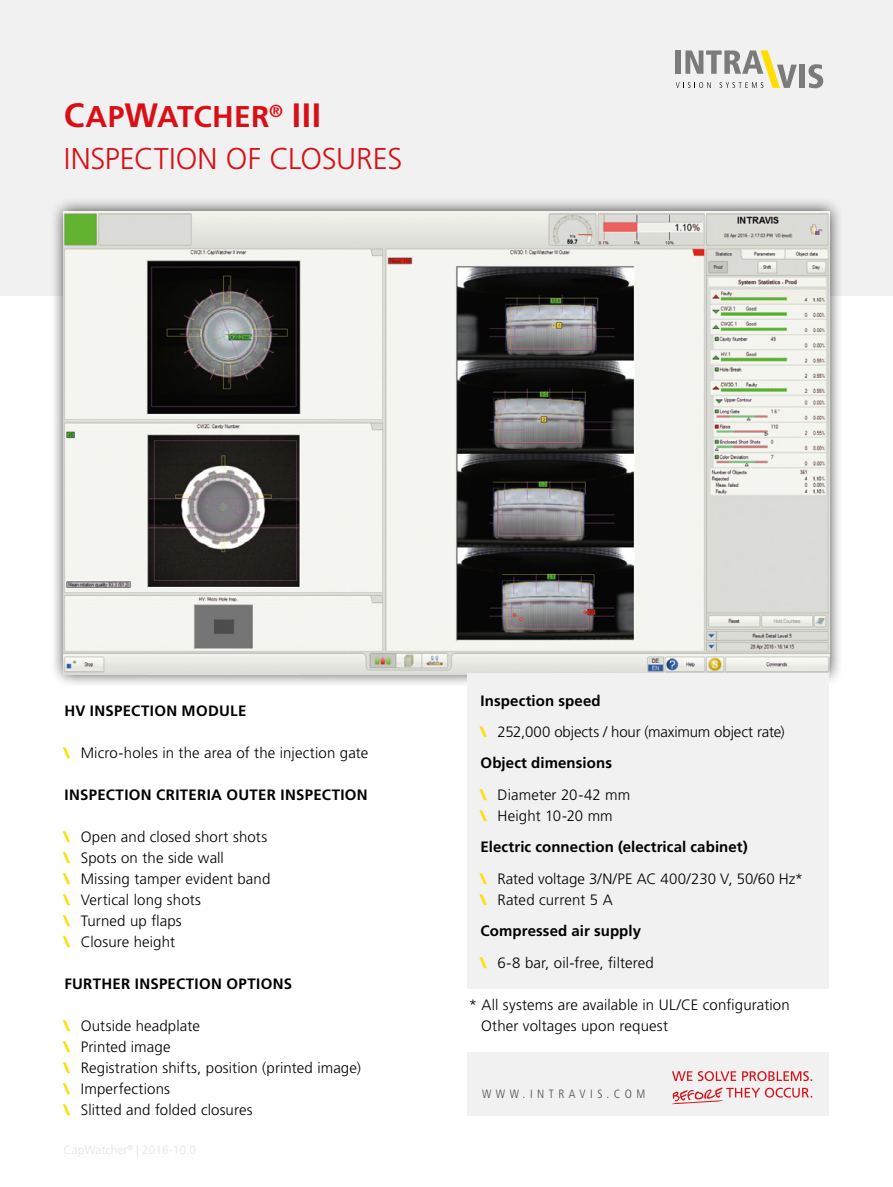
<style>
.page{position:relative;width:893px;height:1187px;background:#fff}
.page>*{position:absolute;margin:0;border:0;box-sizing:border-box;transform-origin:0 0}
.t1{font:300 30px/42px "Frutiger LT Std";letter-spacing:-.005em;color:#d90f16}
.t2{font:300 15px/21px "Frutiger LT Std";letter-spacing:.01em;color:#000}
.t3{font:700 15px/32.2px "Frutiger LT Std";letter-spacing:.02em;color:#000}
.t4{font:300 15px/30.8px "Frutiger LT Std";letter-spacing:-.01em;color:#000}
.t5{font:300 condensed 12px "Frutiger LT Std";letter-spacing:.375em;color:#4a4a49}
.s1{font-weight:700;font-size:33.75px}
.s2{font-weight:700}
.s3{font-weight:900;color:#fd0}
.s4{font-weight:300}
</style>
<div class="page">
<div style="left:0;top:0;width:893px;height:295px;background:#f1f1f1"></div>
<svg style="left:676px;top:50px;width:121px;height:38px"></svg>
<div style="left:799px;top:65px;width:6px;height:23px;background:#7c7b7b"></div>
<svg style="left:808px;top:64px;width:15px;height:24px"></svg>
<div style="left:50px;top:197px;width:793px;height:491px;background:#000;opacity:.75"></div>
<img style="left:64px;top:211px;width:765px;height:463px">
<div style="left:468px;top:1051px;width:361px;height:64px;background:#f1f1f1"></div>
<div style="left:468px;top:673px;width:361px;height:315px;background:#f1f1f1"></div>
<svg style="left:672px;top:1071px;width:140px;height:9px"></svg>
<svg style="left:672px;top:1087px;width:140px;height:17px"></svg>
<h1 class="t1" style="left:64px;top:96px;width:340px"><span class="s1">C</span><span class="s2">AP</span><span class="s1">W</span><span class="s2">ATCHER</span><sup>®</sup> <span class="s1">III<br></span>INSPECTION OF CLOSURES</h1>
<p class="t3" style="left:64px;top:694px;width:183px">HV INSPECTION MODULE</p>
<p class="t2" style="left:64px;top:742px;width:306px"><span class="s3">\</span> Micro-holes in the area of the injection gate</p>
<p class="t3" style="left:65px;top:778px;width:305px">INSPECTION CRITERIA OUTER INSPECTION</p>
<p class="t2" style="left:64px;top:826px;width:208px"><span class="s3">\</span> Open and closed short shots <span class="s3">\</span> Spots on the side wall<br><span class="s3">\</span> Missing tamper evident band <span class="s3">\</span> Vertical long shots<br><span class="s3">\</span> Turned up flaps<br><span class="s3">\</span> Closure height</p>
<p class="t3" style="left:64px;top:967px;width:229px">FURTHER INSPECTION OPTIONS</p>
<p class="t2" style="left:64px;top:1015px;width:299px"><span class="s3">\</span> Outside headplate<br><span class="s3">\</span> Printed image<br><span class="s3">\</span> Registration shifts, position (printed image) <span class="s3">\</span> Imperfections<br><span class="s3">\</span> Slitted and folded closures</p>
<p class="t4" style="left:480px;top:685px;width:306px"><span class="s2">Inspection speed<br></span><span class="s3">\</span> 252,000 objects / hour (maximum object rate)<br><span class="s2">Object dimensions</span></p>
<p class="t2" style="left:480px;top:784px;width:151px"><span class="s3">\</span> Diameter 20-42 mm <span class="s3">\</span> Height 10-20 mm</p>
<p class="t3" style="left:480px;top:830px;width:324px">Electric connection (electrical cabinet)<br><span class="s3">\</span> <span class="s4">Rated voltage 3/N/PE AC 400/230 V, 50/60 Hz*</span></p>
<p class="t3" style="left:480px;top:884px;width:162px;line-height:30.8px"><span class="s3">\</span> <span class="s4">Rated current 5 A<br></span>Compressed air supply</p>
<p class="t2" style="left:480px;top:952px;width:175px"><span class="s3">\</span> 6-8 bar, oil-free, filtered</p>
<p class="t2" style="left:481px;top:994px;width:310px;text-indent:-12px">* All systems are available in UL/CE configuration<br>Other voltages upon request</p>
<p class="t5" style="left:482px;top:1086px;width:165px">WWW.INTRAVIS.COM</p>
</div>
